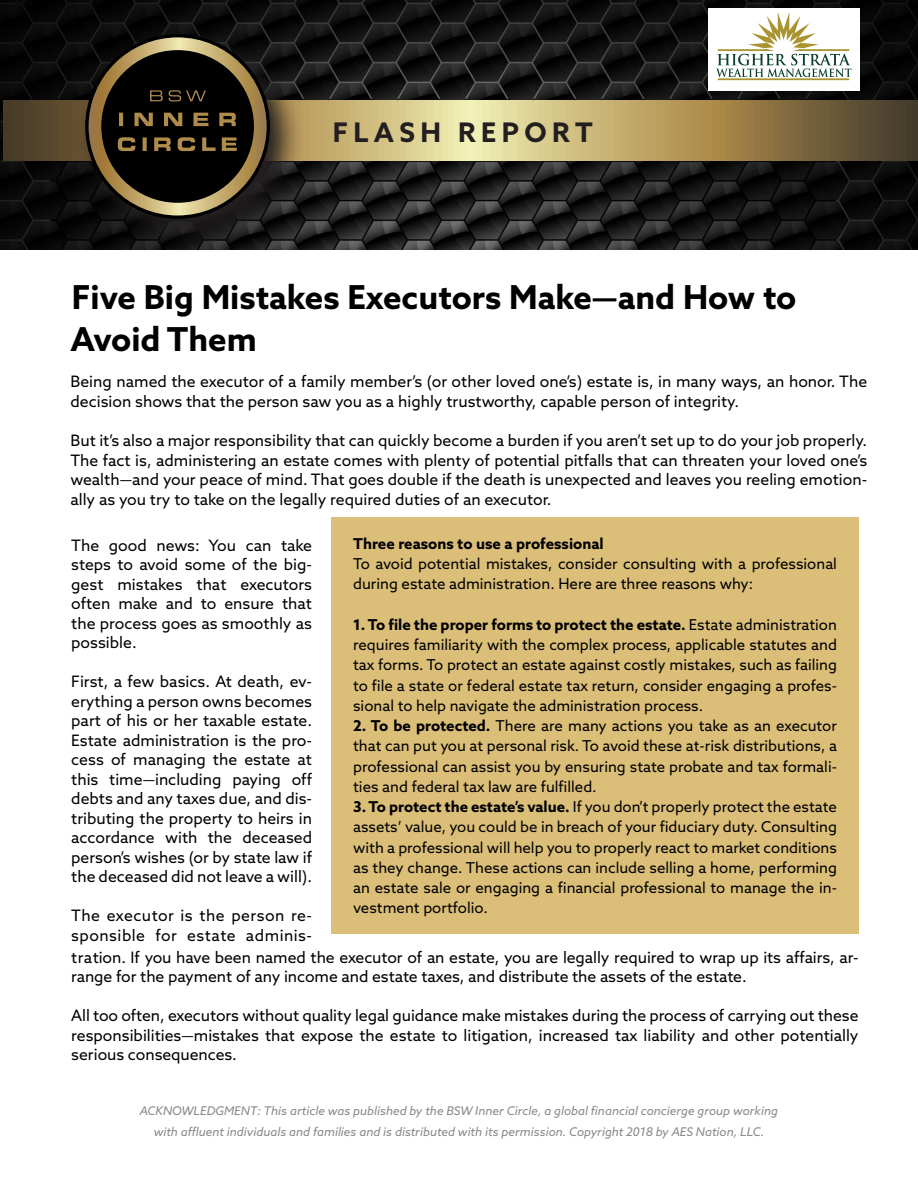
<style>
.page{position:relative;width:918px;height:1188px;background:#fff}
.page>*{position:absolute;margin:0;border:0;box-sizing:border-box;transform-origin:0 0}
.t1{font:700 33px/42px "Azo Sans";color:#000}
.t2{font:700 27px "Azo Sans";letter-spacing:.2em;color:#231f20}
.Paragraph_Style_5{font:15.75px/19.5px "Azo Sans";color:#000;text-align:justify}
.Paragraph_Style_5-2{font:15.75px/19.5px "Azo Sans";letter-spacing:.03em;color:#000}
.Paragraph_Style_5-3{font:15px/20.2px "Azo Sans";color:#000;text-align:justify}
.Paragraph_Style_5-4{font:700 15px "Azo Sans";color:#000}
.Paragraph_Style_1{font:italic 12px/21px "Azo Sans";color:#86888b;text-align:center}
.s1{font-weight:700}
</style>
<div class="page">
<div style="left:332px;top:517px;width:527px;height:417px;background:#dbbe78"></div>
<img style="left:0;top:0;width:918px;height:249px">
<svg style="left:3px;top:100px;width:915px;height:61px;background:#a89663"></svg>
<svg style="left:75px;top:24px;width:229px;height:226px;background:#1f1c18"></svg>
<svg style="left:87px;top:36px;width:181px;height:181px;background:#9c8452"></svg>
<div style="left:102px;top:51px;width:151px;height:151px;background:#000001;border-radius:50%"></div>
<svg style="left:118px;top:137px;width:119px;height:14px"></svg>
<svg style="left:119px;top:113px;width:117px;height:13px"></svg>
<svg style="left:150px;top:90px;width:56px;height:11px"></svg>
<img style="left:708px;top:9px;width:151px;height:81px">
<p class="t2" style="left:333px;top:115px;width:262px">FLASH REPORT</p>
<p class="t1" style="left:70px;top:276px;width:728px">Five Big Mistakes Executors Make—and How to<br>Avoid Them</p>
<p class="Paragraph_Style_5" style="left:70px;top:371px;width:798px;line-height:20.2px">Being named the executor of a family member’s (or other loved one’s) estate is, in many ways, an honor. The decision shows that the person saw you as a highly trustworthy, capable person of integrity.</p>
<p class="Paragraph_Style_5" style="left:70px;top:431px;width:798px">But it’s also a major responsibility that can quickly become a burden if you aren’t set up to do your job properly.<br>The fact is, administering an estate comes with plenty of potential pitfalls that can threaten your loved one’s wealth—and your peace of mind. That goes double if the death is unexpected and leaves you reeling emotion&shy;ally as you try to take on the legally required duties of an executor.</p>
<p class="Paragraph_Style_5" style="left:71px;top:535px;width:242px">The good news: You can take steps to avoid some of the big&shy;gest mistakes that executors often make and to ensure that the process goes as smoothly as possible.</p>
<p class="Paragraph_Style_5" style="left:71px;top:672px;width:242px">First, a few basics. At death, ev&shy;erything a person owns becomes part of his or her taxable estate.<br>Estate administration is the pro&shy;cess of managing the estate at this time—including paying off debts and any taxes due, and dis&shy;tributing the property to heirs in accordance with the deceased person’s wishes (or by state law if the deceased did not leave a will).</p>
<p class="Paragraph_Style_5-2" style="left:71px;top:906px;width:242px">The executor is the person re&shy;sponsible for estate adminis-</p>
<p class="Paragraph_Style_5" style="left:71px;top:947px;width:789px">tration. If you have been named the executor of an estate, you are legally required to wrap up its affairs, ar&shy;range for the payment of any income and estate taxes, and distribute the assets of the estate.</p>
<p class="Paragraph_Style_5" style="left:71px;top:1006px;width:789px">All too often, executors without quality legal guidance make mistakes during the process of carrying out these responsibilities—mistakes that expose the estate to litigation, increased tax liability and other potentially serious consequences.</p>
<p class="Paragraph_Style_5-4" style="left:353px;top:534px;width:252px">Three reasons to use a professional</p>
<p class="Paragraph_Style_5-3" style="left:353px;top:554px;width:485px">To avoid potential mistakes, consider consulting with a professional during estate administration. Here are three reasons why:</p>
<p class="Paragraph_Style_5-3" style="left:353px;top:614px;width:485px"><span class="s1">1. To file the proper forms to protect the estate.</span> Estate administration requires familiarity with the complex process, applicable statutes and tax forms. To protect an estate against costly mistakes, such as failing to file a state or federal estate tax return, consider engaging a profes&shy;sional to help navigate the administration process.</p>
<p class="Paragraph_Style_5-3" style="left:353px;top:716px;width:485px"><span class="s1">2. To be protected.</span> There are many actions you take as an executor that can put you at personal risk. To avoid these at-risk distributions, a professional can assist you by ensuring state probate and tax formali&shy;ties and federal tax law are fulfilled.</p>
<p class="Paragraph_Style_5-3" style="left:353px;top:797px;width:485px"><span class="s1">3. To protect the estate’s value.</span> If you don’t properly protect the estate assets’ value, you could be in breach of your fiduciary duty. Consulting with a professional will help you to properly react to market conditions as they change. These actions can include selling a home, performing an estate sale or engaging a financial professional to manage the in&shy;vestment portfolio.</p>
<p class="Paragraph_Style_1" style="left:140px;top:1100px;width:640px">ACKNOWLEDGMENT: This article was published by the BSW Inner Circle, a global financial concierge group working with affluent individuals and families and is distributed with its permission. Copyright 2018 by AES Nation, LLC.</p>
</div>
